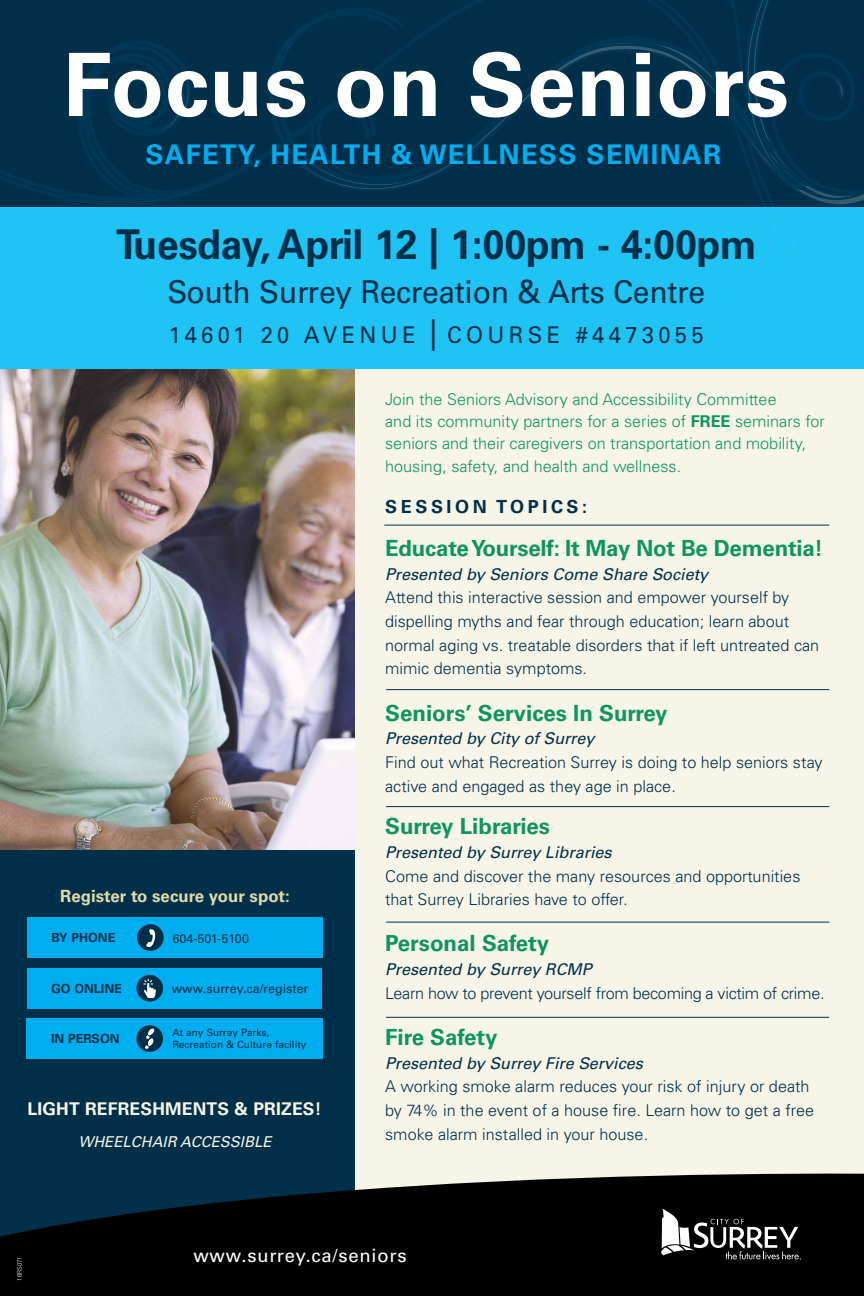
<style>
.page{position:relative;width:864px;height:1296px;background:#f7f5e8}
.page>*{position:absolute;margin:0;border:0;box-sizing:border-box;transform-origin:0 0}
.t1{font:700 87.5px "Univers";letter-spacing:.01em;color:#fff}
.t2{font:700 41.05px "Univers";letter-spacing:-.01em;color:#002f49;scale:.95 1}
.t3{font:31.55px "Univers";letter-spacing:-.01em;color:#002f49;scale:.95 1}
.t4{font:700 27.05px "Univers";letter-spacing:.05em;color:#00aeef}
.t5{font:23.05px "Univers";letter-spacing:.2em;color:#002f49;scale:.95 1}
.t6{font:700 22.25px "Univers";color:#0e955e}
.t7{font:18.45px "Univers";letter-spacing:.04em;color:#fff}
.t8{font:700 18px "Univers";letter-spacing:.2em;color:#002f49}
.t9{font:700 17.55px "Univers";letter-spacing:.01em;color:#f7f5e8}
.t10{font:700 16.85px "Univers";color:#e2dbac}
.t11{font:300 16.25px/23.7px "Univers";color:#002f49}
.t12{font:300 16.25px/22.2px "Univers";color:#0e955e}
.t13{font:italic 16.25px "Univers";color:#002f49}
.t14{font:300 16.25px "Univers";letter-spacing:-.02em;color:#002f49}
.t15{font:italic 15px "Univers";color:#f7f5e8}
.t16{font:12.55px "Univers";color:#002f49}
.t17{font:700 12.55px "Univers";color:#002f49}
.t18{font:10.1px/12.1px "Univers";color:#002f49}
.t19{font:300 6.3px "Univers";letter-spacing:.01em;color:#fff;scale:.95 1}
.s1{font-size:31.55px}
.s2{font-weight:700}
</style>
<div class="page">
<img style="left:0;top:369px;width:355px;height:481px">
<div style="left:0;top:850px;width:355px;height:446px;background:#002f49"></div>
<div style="left:27px;top:1018px;width:296px;height:41px;background:#00aeef"></div>
<div style="left:136px;top:1025px;width:27px;height:27px;background:#002f49;border-radius:50%"></div>
<svg style="left:145px;top:1028px;width:9px;height:21px"></svg>
<div style="left:27px;top:968px;width:295px;height:41px;background:#00aeef"></div>
<div style="left:136px;top:975px;width:27px;height:27px;background:#002f49;border-radius:50%"></div>
<svg style="left:143px;top:979px;width:13px;height:19px"></svg>
<div style="left:27px;top:917px;width:296px;height:41px;background:#00aeef"></div>
<div style="left:137px;top:924px;width:27px;height:27px;background:#002f49;border-radius:50%"></div>
<svg style="left:146px;top:929px;width:10px;height:19px"></svg>
<div style="left:0;top:207px;width:864px;height:162px;background:#20c4f4"></div>
<svg style="left:797px;top:0;width:67px;height:202px;background:#01304b"></svg>
<svg style="left:0;top:0;width:797px;height:207px;background:#00304a"></svg>
<svg style="left:69px;top:0;width:135px;height:207px;background:#00314c"></svg>
<hr style="left:384px;top:525px;width:445px;height:1px;background:#002f49">
<hr style="left:386px;top:689px;width:443px;height:1px;background:#002f49">
<hr style="left:386px;top:806px;width:443px;height:1px;background:#002f49">
<hr style="left:386px;top:922px;width:443px;height:1px;background:#002f49">
<hr style="left:386px;top:1017px;width:443px;height:1px;background:#002f49">
<svg style="left:0;top:1173px;width:864px;height:123px;fill:#000"></svg>
<svg style="left:661px;top:1209px;width:140px;height:51px;background:#434343"></svg>
<h1 class="t1" style="left:63px;top:34px;width:728px">Focus on Seniors</h1>
<h3 class="t4" style="left:146px;top:139px;width:577px">SAFETY, HEALTH &amp; WELLNESS SEMINAR</h3>
<h2 class="t2" style="left:116px;top:221px;width:676px">Tuesday, April 12 | 1:00pm - 4:00pm</h2>
<h3 class="t3" style="left:168px;top:273px;width:567px">South Surrey Recreation &amp; Arts Centre</h3>
<h3 class="t5" style="left:169px;top:322px;width:564px">14601 20 AVENUE <span class="s1">|</span> COURSE #4473055</h3>
<p class="t10" style="left:60px;top:886px;width:231px">Register to secure your spot:</p>
<p class="t17" style="left:52px;top:930px;width:65px">BY PHONE</p>
<p class="t16" style="left:172px;top:931px;width:78px">604-501-5100</p>
<p class="t17" style="left:51px;top:981px;width:72px">GO ONLINE</p>
<p class="t16" style="left:172px;top:981px;width:138px">www.surrey.ca/register</p>
<p class="t17" style="left:51px;top:1032px;width:70px">IN PERSON</p>
<p class="t18" style="left:172px;top:1027px;width:136px">At any Surrey Parks,<br>Recreation &amp; Culture facility</p>
<p class="t9" style="left:28px;top:1099px;width:296px">LIGHT REFRESHMENTS &amp; PRIZES!</p>
<p class="t15" style="left:78px;top:1133px;width:195px">WHEELCHAIR ACCESSIBLE</p>
<p class="t12" style="left:385px;top:388px;width:441px">Join the Seniors Advisory and Accessibility Committee<br>and its community partners for a series of <span class="s2">FREE</span> seminars for seniors and their caregivers on transportation and mobility, housing, safety, and health and wellness.</p>
<p class="t8" style="left:385px;top:496px;width:204px">SESSION TOPICS:</p>
<h3 class="t6" style="left:385px;top:535px;width:440px">Educate Yourself: It May Not Be Dementia!</h3>
<p class="t13" style="left:385px;top:564px;width:325px">Presented by Seniors Come Share Society</p>
<p class="t11" style="left:385px;top:586px;width:436px">Attend this interactive session and empower yourself by dispelling myths and fear through education; learn about normal aging vs. treatable disorders that if left untreated can mimic dementia symptoms.</p>
<h3 class="t6" style="left:385px;top:700px;width:284px">Seniors’ Services In Surrey</h3>
<p class="t13" style="left:385px;top:729px;width:211px">Presented by City of Surrey</p>
<p class="t11" style="left:385px;top:750px;width:439px">Find out what Recreation Surrey is doing to help seniors stay active and engaged as they age in place.</p>
<h3 class="t6" style="left:385px;top:813px;width:166px">Surrey Libraries</h3>
<p class="t13" style="left:385px;top:842px;width:228px">Presented by Surrey Libraries</p>
<p class="t11" style="left:385px;top:864px;width:417px">Come and discover the many resources and opportunities that Surrey Libraries have to offer.</p>
<h3 class="t6" style="left:385px;top:931px;width:165px">Personal Safety</h3>
<p class="t13" style="left:385px;top:960px;width:208px">Presented by Surrey RCMP</p>
<p class="t14" style="left:385px;top:983px;width:441px">Learn how to prevent yourself from becoming a victim of crime.</p>
<h3 class="t6" style="left:385px;top:1024px;width:114px">Fire Safety</h3>
<p class="t13" style="left:385px;top:1053px;width:259px">Presented by Surrey Fire Services</p>
<p class="t11" style="left:385px;top:1075px;width:431px">A working smoke alarm reduces your risk of injury or death by 74% in the event of a house fire. Learn how to get a free smoke alarm installed in your house.</p>
<p class="t19" style="left:16px;top:1281px;width:27px;rotate:-90deg">16RS071</p>
<p class="t7" style="left:194px;top:1245px;width:215px">www.surrey.ca/seniors</p>
</div>
